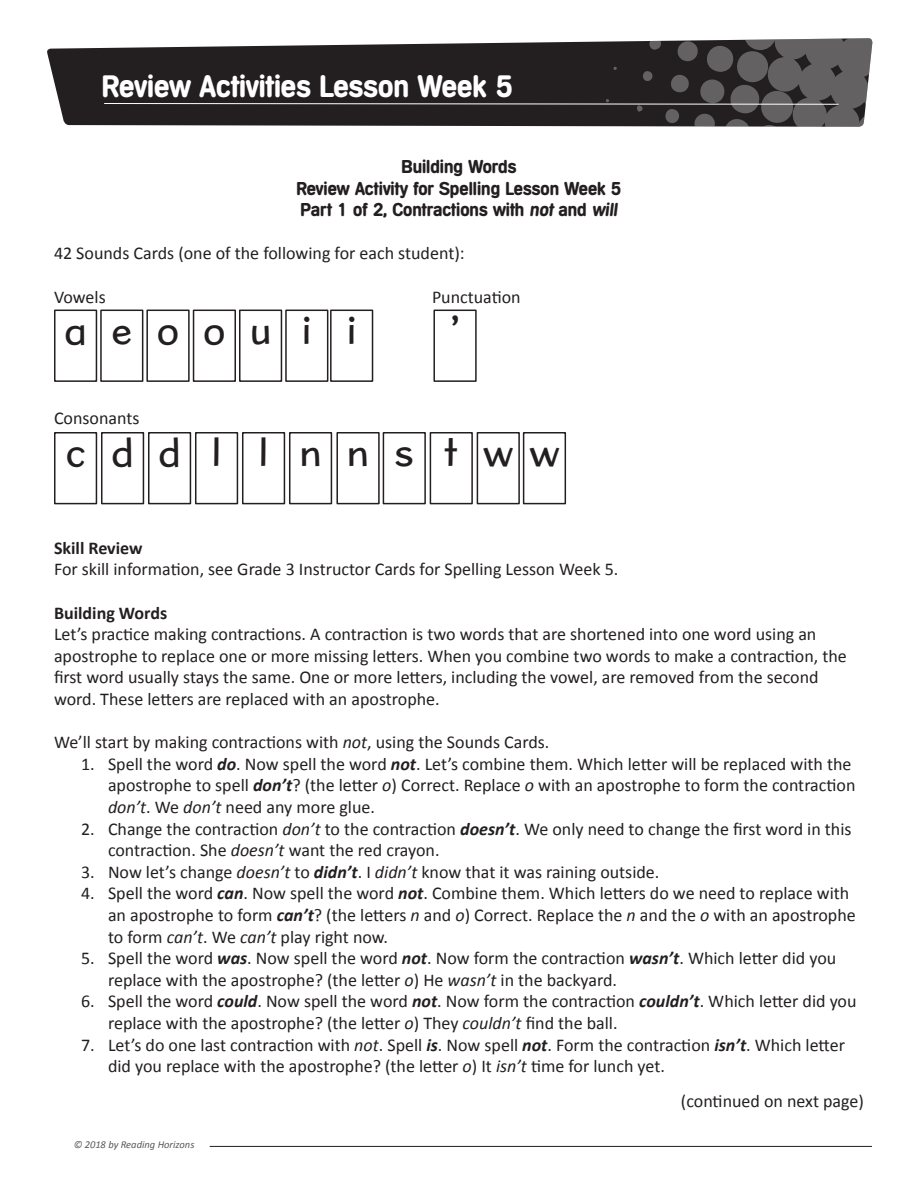
<style>
.page{position:relative;width:918px;height:1188px;background:#fff}
.page>*{position:absolute;margin:0;border:0;box-sizing:border-box;transform-origin:0 0}
.t1{font:39px "Card Edu Rg";letter-spacing:.64em;color:#231f20}
.t2{font:700 30px "Macarena DT";color:#fff}
.t3{font:18px/21.6px "Calibri";color:#231f20}
.t4{font:700 18px/21.6px "Macarena DT";color:#231f20;text-align:center}
.t5{font:700 18px "Calibri";color:#231f20}
.t6{font:italic 10.5px "Calibri";color:#231f20}
.s1{font-style:italic}
.s2{font-weight:700;font-style:italic}
.s3{font-family:"Macarena DT";font-size:16.5px}
</style>
<div class="page">
<svg style="left:47px;top:48px;width:56px;height:78px;background:#474344"></svg>
<svg style="left:103px;top:38px;width:770px;height:89px;background:#403d3e"></svg>
<hr style="left:210px;top:1146px;width:662px;height:1px;background:#231f20">
<div style="left:54px;top:310px;width:43px;height:72px;border:2px solid #231f20"></div>
<div style="left:193px;top:310px;width:43px;height:72px;border:2px solid #231f20"></div>
<div style="left:100px;top:310px;width:43px;height:72px;border:2px solid #231f20"></div>
<div style="left:239px;top:310px;width:43px;height:72px;border:2px solid #231f20"></div>
<div style="left:146px;top:310px;width:44px;height:72px;border:2px solid #231f20"></div>
<div style="left:285px;top:310px;width:43px;height:72px;border:2px solid #231f20"></div>
<div style="left:330px;top:310px;width:43px;height:72px;border:2px solid #231f20"></div>
<div style="left:433px;top:310px;width:44px;height:72px;border:2px solid #231f20"></div>
<div style="left:54px;top:432px;width:43px;height:72px;border:2px solid #231f20"></div>
<div style="left:101px;top:432px;width:43px;height:72px;border:2px solid #231f20"></div>
<div style="left:148px;top:432px;width:43px;height:72px;border:2px solid #231f20"></div>
<div style="left:195px;top:432px;width:43px;height:72px;border:2px solid #231f20"></div>
<div style="left:383px;top:432px;width:43px;height:72px;border:2px solid #231f20"></div>
<div style="left:242px;top:432px;width:43px;height:72px;border:2px solid #231f20"></div>
<div style="left:430px;top:432px;width:43px;height:72px;border:2px solid #231f20"></div>
<div style="left:289px;top:432px;width:43px;height:72px;border:2px solid #231f20"></div>
<div style="left:477px;top:432px;width:43px;height:72px;border:2px solid #231f20"></div>
<div style="left:523px;top:432px;width:43px;height:72px;border:2px solid #231f20"></div>
<div style="left:336px;top:432px;width:44px;height:72px;border:2px solid #231f20"></div>
<h2 class="t2" style="left:102px;top:68px;width:413px">Review Activities Lesson Week 5</h2>
<p class="t4" style="left:296px;top:155px;width:327px">Building Words<br>Review Activity for Spelling Lesson Week 5<br>Part 1 of 2, Contractions with <span class="s1">not</span> and <span class="s1">will</span></p>
<p class="t3" style="left:54px;top:242px;width:412px">42 Sounds Cards (one of the following for each student):</p>
<p class="t3" style="left:54px;top:285px;width:53px">Vowels</p>
<p class="t3" style="left:432px;top:285px;width:90px">Punctuation</p>
<h1 class="t1" style="left:65px;top:306px;width:293px">aeoou i i</h1>
<h1 class="t1" style="left:450px;top:306px;width:11px">’</h1>
<p class="t3" style="left:54px;top:407px;width:87px">Consonants</p>
<h1 class="t1" style="left:65px;top:429px;width:496px">cdd l l nns tww</h1>
<p class="t5" style="left:54px;top:535px;width:90px">Skill Review</p>
<p class="t3" style="left:54px;top:558px;width:566px">For skill information, see Grade 3 Instructor Cards for Spelling Lesson Week 5.</p>
<p class="t5" style="left:54px;top:600px;width:115px">Building Words</p>
<p class="t3" style="left:54px;top:623px;width:794px">Let’s practice making contractions. A contraction is two words that are shortened into one word using an apostrophe to replace one or more missing letters. When you combine two words to make a contraction, the first word usually stays the same. One or more letters, including the vowel, are removed from the second word. These letters are replaced with an apostrophe.</p>
<p class="t3" style="left:54px;top:731px;width:497px">We’ll start by making contractions with <span class="s1">not</span>, using the Sounds Cards.</p>
<p class="t3" style="left:108px;top:752px;width:749px;text-indent:-27px">1. Spell the word <span class="s2">do</span>. Now spell the word <span class="s2">not</span>. Let’s combine them. Which letter will be replaced with the apostrophe to spell <span class="s2">don’t</span>? (the letter <span class="s1">o</span>) Correct. Replace <span class="s1">o</span> with an apostrophe to form the contraction <span class="s1">don’t</span>. We <span class="s1">don’t</span> need any more glue.</p>
<p class="t3" style="left:108px;top:817px;width:745px;text-indent:-27px">2. Change the contraction <span class="s1">don’t</span> to the contraction <span class="s2">doesn’t</span>. We only need to change the first word in this contraction. She <span class="s1">doesn’t</span> want the red crayon.</p>
<p class="t3" style="left:81px;top:860px;width:580px">3. Now let’s change <span class="s1">doesn’t</span> to <span class="s2">didn’t</span>. I <span class="s1">didn’t</span> know that it was raining outside.</p>
<p class="t3" style="left:108px;top:882px;width:749px;text-indent:-27px">4. Spell the word <span class="s2">can</span>. Now spell the word <span class="s2">not</span>. Combine them. Which letters do we need to replace with an apostrophe to form <span class="s2">can’t</span>? (the letters <span class="s1">n</span> and <span class="s1">o</span>) Correct. Replace the <span class="s1">n</span> and the <span class="s1">o</span> with an apostrophe to form <span class="s1">can’t</span>. We <span class="s1">can’t</span> play right now.</p>
<p class="t3" style="left:108px;top:947px;width:730px;text-indent:-27px">5. Spell the word <span class="s2">was</span>. Now spell the word <span class="s2">not</span>. Now form the contraction <span class="s2">wasn’t</span>. Which letter did you replace with the apostrophe? (the letter <span class="s1">o</span>) He <span class="s1">wasn’t</span> in the backyard.</p>
<p class="t3" style="left:108px;top:990px;width:750px;text-indent:-27px">6. Spell the word <span class="s2">could</span>. Now spell the word <span class="s2">not</span>. Now form the contraction <span class="s2">couldn’t</span>. Which letter did you replace with the apostrophe? (the letter <span class="s1">o</span>) They <span class="s1">couldn’t</span> find the ball.</p>
<p class="t3" style="left:108px;top:1033px;width:739px;text-indent:-27px">7. Let’s do one last contraction with <span class="s1">not</span>. Spell <span class="s2">is</span>. Now spell <span class="s2">not</span>. Form the contraction <span class="s2">isn’t</span>. Which letter did you replace with the apostrophe? (the letter <span class="s1">o</span>) It <span class="s1">isn’t</span> time for lunch yet.</p>
<p class="t6" style="left:46px;top:1138px;width:150px"><span class="s3">12</span> © 2018 by Reading Horizons</p>
<p class="t3" style="left:681px;top:1090px;width:185px">(continued on next page)</p>
</div>
